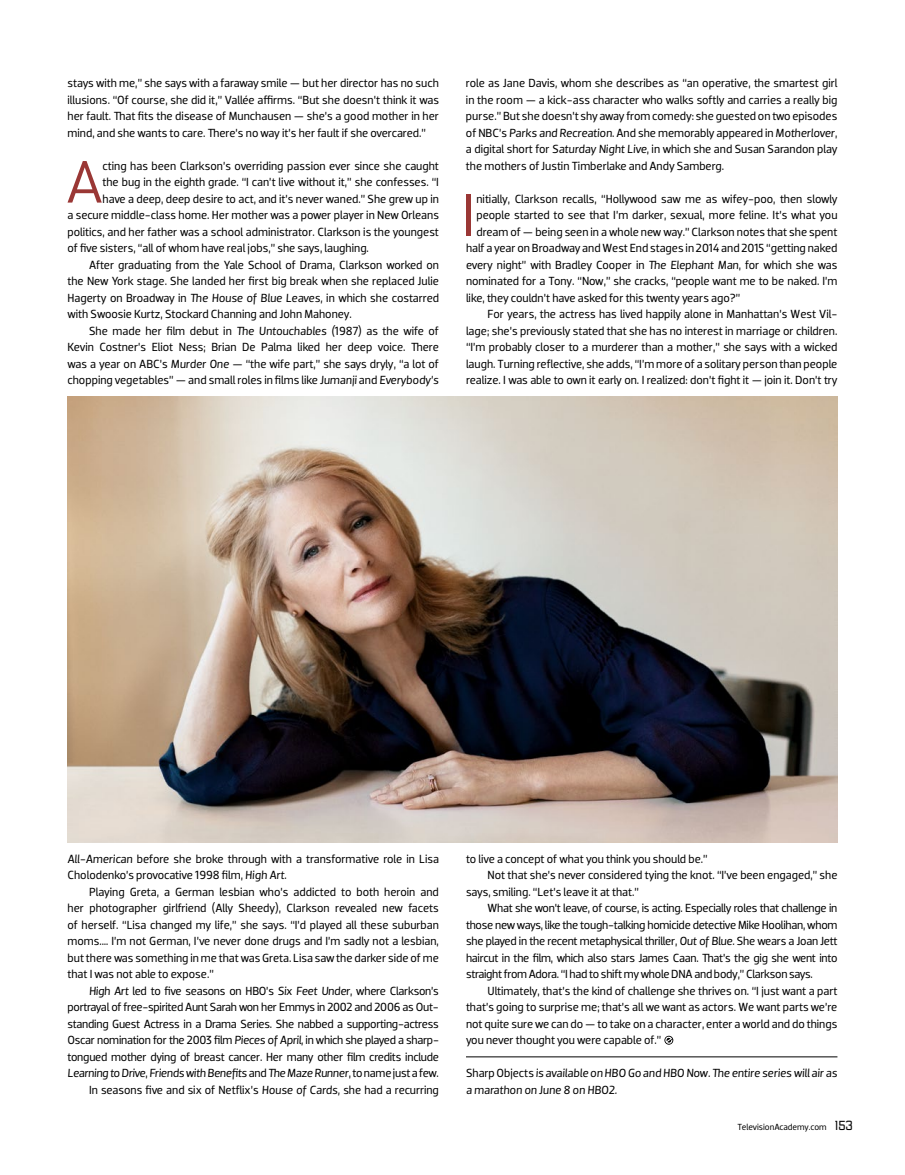
<style>
.page{position:relative;width:905px;height:1175px;background:#fff}
.page>*{position:absolute;margin:0;border:0;box-sizing:border-box;transform-origin:0 0}
.t1{font:58.35px "DIN";color:#9a3735}
.t2{font:12px/16.5px "Dobra";letter-spacing:-.005em;color:#000;text-align:justify}
.t3{font:12px "Dobra";letter-spacing:-.025em;color:#000}
.t4{font:italic 12px/16.5px "Dobra";color:#000}
.t5{font:9px "Dobra";letter-spacing:-.005em;color:#000}
.s1{font-style:italic}
.s2{font-style:normal}
.s3{font-family:"Politica XT";font-weight:700;font-size:12px}
</style>
<div class="page">
<img style="left:68px;top:397px;width:769px;height:445px">
<svg style="left:664px;top:1036px;width:8px;height:8px"></svg>
<hr style="left:466px;top:1056px;width:371px;height:1px;background:#000">
<p class="t2" style="left:68px;top:75px;width:373px">stays with me,” she says with a faraway smile — but her director has no such illusions. “Of course, she did it,” Vallée affirms. “But she doesn’t think it was her fault. That fits the disease of Munchausen — she’s a good mother in her mind, and she wants to care. There’s no way it’s her fault if she overcared.”</p>
<h1 class="t1" style="left:67px;top:145px;width:37px">A</h1>
<p class="t2" style="left:102px;top:157px;width:338px">cting has been Clarkson’s overriding passion ever since she caught</p>
<p class="t2" style="left:102px;top:174px;width:338px">the bug in the eighth grade. “I can’t live without it,” she confesses. “I</p>
<p class="t2" style="left:102px;top:190px;width:338px">have a deep, deep desire to act, and it’s never waned.” She grew up in</p>
<p class="t2" style="left:67px;top:207px;width:373px">a secure middle-class home. Her mother was a power player in New Orleans</p>
<p class="t2" style="left:67px;top:223px;width:373px">politics, and her father was a school administrator. Clarkson is the youngest</p>
<p class="t2" style="left:67px;top:240px;width:303px">of five sisters, “all of whom have real jobs,” she says, laughing.</p>
<p class="t2" style="left:89px;top:256px;width:351px">After graduating from the Yale School of Drama, Clarkson worked on</p>
<p class="t2" style="left:67px;top:273px;width:373px">the New York stage. She landed her first big break when she replaced Julie</p>
<p class="t2" style="left:67px;top:289px;width:373px">Hagerty on Broadway in <span class="s1">The House of Blue Leaves,</span> in which she costarred</p>
<p class="t2" style="left:67px;top:306px;width:286px">with Swoosie Kurtz, Stockard Channing and John Mahoney.</p>
<p class="t2" style="left:89px;top:322px;width:351px">She made her film debut in <span class="s1">The Untouchables (</span>1987) as the wife of</p>
<p class="t2" style="left:67px;top:339px;width:373px">Kevin Costner’s Eliot Ness; Brian De Palma liked her deep voice. There</p>
<p class="t2" style="left:67px;top:355px;width:373px">was a year on ABC’s <span class="s1">Murder One</span> — “the wife part,” she says dryly, “a lot of</p>
<p class="t2" style="left:67px;top:372px;width:373px">chopping vegetables” — and small roles in films like <span class="s1">Jumanji</span> and <span class="s1">Everybody’s</span></p>
<p class="t2" style="left:466px;top:75px;width:373px">role as Jane Davis<span class="s1">,</span> whom she describes as “an operative, the smartest girl in the room — a kick-ass character who walks softly and carries a really big purse.” But she doesn’t shy away from comedy: she guested on two episodes of NBC’s <span class="s1">Parks and Recreation</span>. And she memorably appeared in <span class="s1">Motherlover</span>, a digital short for <span class="s1">Saturday Night Live</span>, in which she and Susan Sarandon play the mothers of Justin Timberlake and Andy Samberg.</p>
<h1 class="t1" style="left:460px;top:178px;width:18px">I</h1>
<p class="t2" style="left:476px;top:190px;width:362px">nitially, Clarkson recalls, “Hollywood saw me as wifey-poo, then slowly</p>
<p class="t2" style="left:476px;top:207px;width:362px">people started to see that I’m darker, sexual, more feline. It’s what you</p>
<p class="t2" style="left:476px;top:223px;width:362px">dream of — being seen in a whole new way.” Clarkson notes that she spent</p>
<p class="t2" style="left:466px;top:240px;width:373px">half a year on Broadway and West End stages in 2014 and 2015 “getting naked</p>
<p class="t2" style="left:466px;top:256px;width:373px">every night” with Bradley Cooper in <span class="s1">The Elephant Man</span>, for which she was</p>
<p class="t2" style="left:466px;top:273px;width:373px">nominated for a Tony<span class="s1">.</span> “Now,” she cracks, “people want me to be naked. I’m</p>
<p class="t2" style="left:466px;top:289px;width:276px">like, they couldn’t have asked for this twenty years ago?”</p>
<p class="t2" style="left:487px;top:306px;width:351px">For years, the actress has lived happily alone in Manhattan’s West Vil-</p>
<p class="t2" style="left:466px;top:322px;width:373px">lage; she’s previously stated that she has no interest in marriage or children.</p>
<p class="t2" style="left:466px;top:339px;width:373px">“I’m probably closer to a murderer than a mother,” she says with a wicked</p>
<p class="t2" style="left:466px;top:355px;width:373px">laugh. Turning reflective, she adds, “I’m more of a solitary person than people</p>
<p class="t2" style="left:466px;top:372px;width:373px">realize. I was able to own it early on. I realized: don’t fight it — join it. Don’t try</p>
<p class="t2" style="left:67px;top:850px;width:373px"><span class="s1">All-American</span> before she broke through with a transformative role in Lisa<br>Cholodenko’s provocative 1998 film, <span class="s1">High Art</span>.</p>
<p class="t2" style="left:67px;top:883px;width:373px;text-indent:22px">Playing Greta, a German lesbian who’s addicted to both heroin and her photographer girlfriend (Ally Sheedy), Clarkson revealed new facets of herself. “Lisa changed my life,” she says. “I’d played all these suburban moms.… I’m not German, I’ve never done drugs and I’m sadly not a lesbian, but there was something in me that was Greta. Lisa saw the darker side of me that I was not able to expose.”</p>
<p class="t2" style="left:67px;top:982px;width:373px;text-align:right"><span class="s1">High Art</span> led to five seasons on HBO’s <span class="s1">Six Feet Under</span>, where Clarkson’s portrayal of free-spirited Aunt Sarah won her Emmys in 2002 and 2006 as Out&shy;standing Guest Actress in a Drama Series. She nabbed a supporting-actress Oscar nomination for the 2003 film <span class="s1">Pieces of April,</span> in which she played a sharp&shy;tongued mother dying of breast cancer. Her many other film credits include <span class="s1">Learning to Drive</span>, <span class="s1">Friends with Benefits</span> and <span class="s1">The Maze Runner</span>, to name just a few.<br>In seasons five and six of Netflix’s <span class="s1">House of Cards,</span> she had a recurring</p>
<p class="t2" style="left:466px;top:850px;width:243px">to live a concept of what you think you should be.”</p>
<p class="t2" style="left:487px;top:867px;width:351px">Not that she’s never considered tying the knot. “I’ve been engaged,” she</p>
<p class="t2" style="left:466px;top:883px;width:174px">says, smiling. “Let’s leave it at that.”</p>
<p class="t3" style="left:487px;top:901px;width:351px">What she won’t leave, of course, is acting. Especially roles that challenge in</p>
<p class="t2" style="left:466px;top:916px;width:373px">those new ways, like the tough-talking homicide detective Mike Hoolihan, whom</p>
<p class="t3" style="left:466px;top:934px;width:373px">she played in the recent metaphysical thriller, <span class="s1">Out of Blue.</span> She wears a Joan Jett</p>
<p class="t2" style="left:466px;top:949px;width:373px">haircut in the film, which also stars James Caan. That’s the gig she went into</p>
<p class="t2" style="left:466px;top:966px;width:348px">straight from Adora. “I had to shift my whole DNA and body,” Clarkson says.</p>
<p class="t2" style="left:487px;top:982px;width:351px">Ultimately, that’s the kind of challenge she thrives on. “I just want a part</p>
<p class="t2" style="left:466px;top:999px;width:373px">that’s going to surprise me; that’s all we want as actors. We want parts we’re</p>
<p class="t2" style="left:466px;top:1015px;width:373px">not quite sure we can do — to take on a character, enter a world and do things</p>
<p class="t2" style="left:466px;top:1032px;width:197px">you never thought you were capable of.”</p>
<p class="t4" style="left:466px;top:1065px;width:373px"><span class="s2">Sharp Objects</span> is available on HBO Go and HBO Now. The entire series will air as a marathon on June 8 on HBO2.</p>
<p class="t5" style="left:737px;top:1121px;width:117px">TelevisionAcademy.com <span class="s3">153</span></p>
</div>
